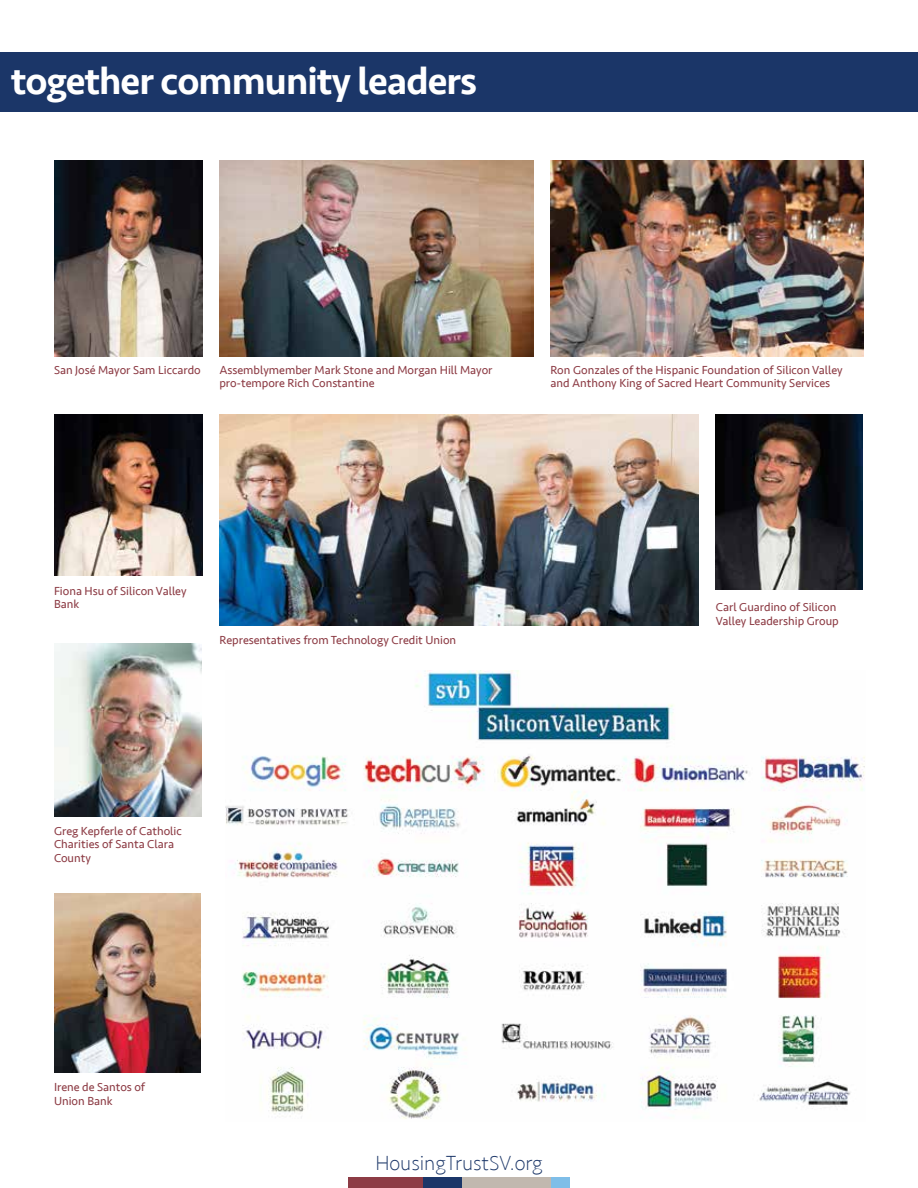
<style>
.page{position:relative;width:918px;height:1188px;background:#fff}
.page>*{position:absolute;margin:0;border:0;box-sizing:border-box;transform-origin:0 0}
.t1{font:500 39px "Seravek";letter-spacing:-.025em;color:#fff}
.t2{font:200 21px "Seravek";color:#1b3668}
.t3{font:12px/13.5px "Seravek";color:#8d3c45}
</style>
<div class="page">
<img style="left:225px;top:670px;width:640px;height:449px">
<img style="left:54px;top:894px;width:147px;height:179px">
<img style="left:219px;top:161px;width:314px;height:195px">
<img style="left:54px;top:644px;width:147px;height:173px">
<img style="left:716px;top:415px;width:147px;height:175px">
<img style="left:54px;top:415px;width:148px;height:160px">
<img style="left:54px;top:161px;width:148px;height:196px">
<img style="left:550px;top:161px;width:314px;height:195px">
<img style="left:219px;top:415px;width:480px;height:210px">
<div style="left:0;top:52px;width:918px;height:60px;background:#1b3668"></div>
<div style="left:481px;top:1177px;width:89px;height:11px;background:#7fbee8"></div>
<div style="left:348px;top:1177px;width:78px;height:11px;background:#8d3c45"></div>
<div style="left:423px;top:1177px;width:41px;height:11px;background:#1b3668"></div>
<div style="left:462px;top:1177px;width:89px;height:11px;background:#c1b8af"></div>
<h1 class="t1" style="left:11px;top:57px;width:468px">together community leaders</h1>
<p class="t3" style="left:54px;top:363px;width:148px">San José Mayor Sam Liccardo</p>
<p class="t3" style="left:550px;top:363px;width:294px">Ron Gonzales of the Hispanic Foundation of Silicon Valley and Anthony King of Sacred Heart Community Services</p>
<p class="t3" style="left:219px;top:363px;width:275px">Assemblymember Mark Stone and Morgan Hill Mayor pro-tempore Rich Constantine</p>
<p class="t3" style="left:54px;top:584px;width:134px">Fiona Hsu of Silicon Valley<br>Bank</p>
<p class="t3" style="left:219px;top:633px;width:238px">Representatives from Technology Credit Union</p>
<p class="t3" style="left:54px;top:824px;width:129px">Greg Kepferle of Catholic<br>Charities of Santa Clara<br>County</p>
<p class="t3" style="left:54px;top:1080px;width:93px">Irene de Santos of<br>Union Bank</p>
<h2 class="t2" style="left:375px;top:1151px;width:169px">HousingTrustSV.org</h2>
<p class="t3" style="left:716px;top:601px;width:124px">Carl Guardino of Silicon<br>Valley Leadership Group</p>
</div>
